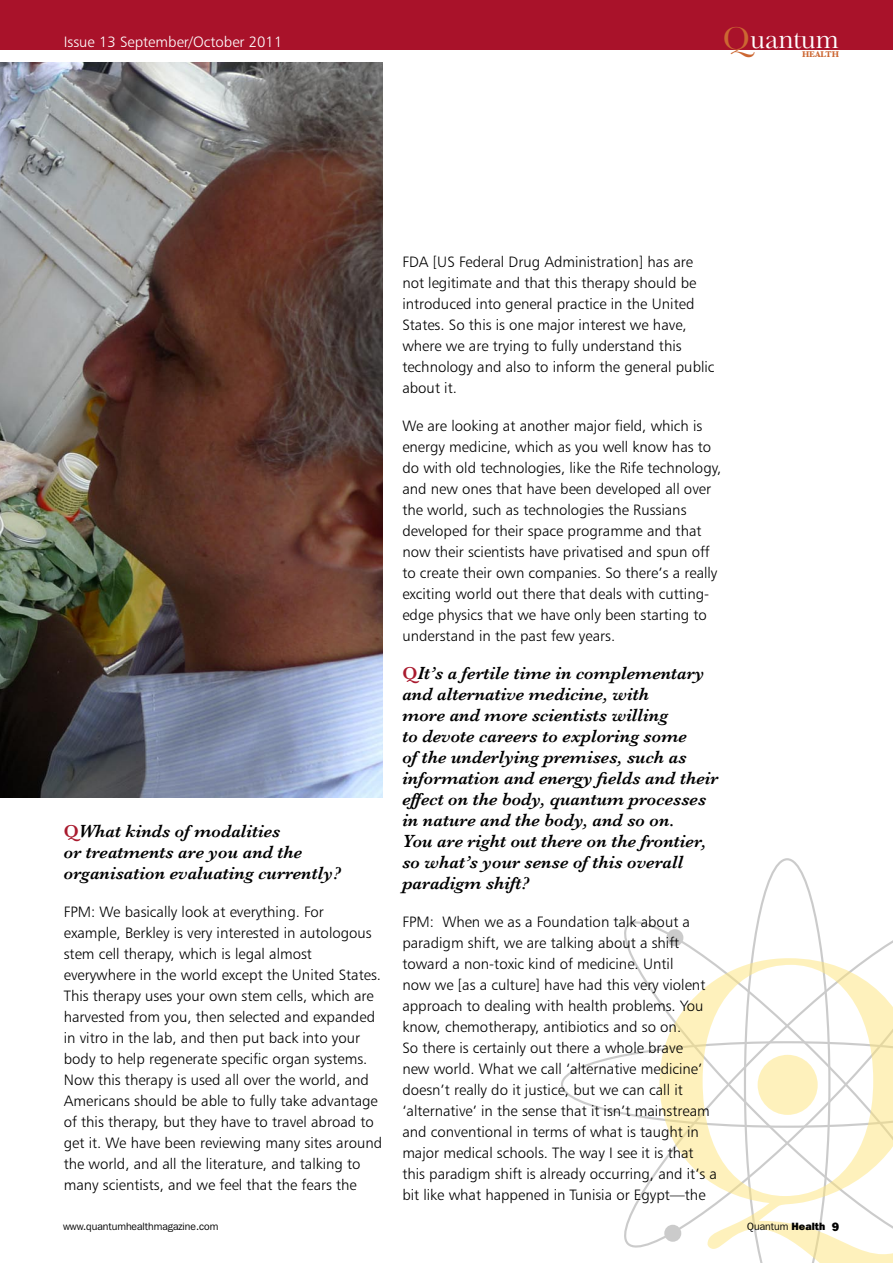
<style>
.page{position:relative;width:893px;height:1263px;background:#fff}
.page>*{position:absolute;margin:0;border:0;box-sizing:border-box;transform-origin:0 0}
.t1{font:28.8px "Baskerville";color:#fff}
.Text{font:italic 600 18px/21px "Baskerville";color:#000}
.Text-2{font:15px/21px "Humanist 777 BT Light B";color:#000}
.t2{font:15px "Humanist 777 BT Light B";color:#fff}
.t3{font:10.5px "Franklin Gothic IT Cby BT";color:#000}
.t4{font:700 8.7px "Baskerville";color:#cc6732}
.s1{font-size:33px;color:#cc6732}
.s2{font-style:normal;color:#a91a2e}
.s3{font-weight:800}
.s4{font-weight:800;font-size:12px}
</style>
<div class="page">
<svg style="left:561px;top:858px;width:332px;height:390px"></svg>
<div style="left:667px;top:930px;width:15px;height:15px;background:#cbcbcb;border-radius:50%"></div>
<div style="left:666px;top:929px;width:17px;height:17px;border:2px solid #bfbfbf;border-radius:50%"></div>
<svg style="left:659px;top:958px;width:234px;height:305px"></svg>
<div style="left:0;top:0;width:893px;height:49px;background:#a9122a"></div>
<img style="left:0;top:62px;width:383px;height:736px">
<p class="t2" style="left:64px;top:33px;width:220px">Issue 13 September/October 2011</p>
<h1 class="t1" style="left:723px;top:22px;width:118px"><span class="s1">Q</span>uantum</h1>
<p class="t4" style="left:802px;top:49px;width:39px">HEALTH</p>
<p class="Text" style="left:64px;top:821px;width:279px"><span class="s2">Q</span>What kinds of modalities<br>or treatments are you and the organisation evaluating currently?</p>
<p class="Text-2" style="left:64px;top:901px;width:320px">FPM: We basically look at everything. For example, Berkley is very interested in autologous stem cell therapy, which is legal almost everywhere in the world except the United States.<br>This therapy uses your own stem cells, which are harvested from you, then selected and expanded in vitro in the lab, and then put back into your body to help regenerate specific organ systems.<br>Now this therapy is used all over the world, and Americans should be able to fully take advantage of this therapy, but they have to travel abroad to get it. We have been reviewing many sites around the world, and all the literature, and talking to many scientists, and we feel that the fears the</p>
<p class="Text-2" style="left:402px;top:251px;width:314px">FDA [US Federal Drug Administration] has are not legitimate and that this therapy should be introduced into general practice in the United States. So this is one major interest we have, where we are trying to fully understand this technology and also to inform the general public about it.</p>
<p class="Text-2" style="left:402px;top:415px;width:320px">We are looking at another major field, which is energy medicine, which as you well know has to do with old technologies, like the Rife technology, and new ones that have been developed all over the world, such as technologies the Russians developed for their space programme and that now their scientists have privatised and spun off to create their own companies. So there’s a really exciting world out there that deals with cutting&shy;edge physics that we have only been starting to understand in the past few years.</p>
<p class="Text" style="left:402px;top:662px;width:317px"><span class="s2">Q</span>It’s a fertile time in complementary and alternative medicine, with<br>more and more scientists willing<br>to devote careers to exploring some<br>of the underlying premises, such as information and energy fields and their effect on the body, quantum processes in nature and the body, and so on.<br>You are right out there on the frontier, so what’s your sense of this overall paradigm shift?</p>
<p class="Text-2" style="left:402px;top:911px;width:316px">FPM: When we as a Foundation talk about a paradigm shift, we are talking about a shift toward a non-toxic kind of medicine. Until<br>now we [as a culture] have had this very violent approach to dealing with health problems. You know, chemotherapy, antibiotics and so on.<br>So there is certainly out there a whole brave<br>new world. What we call ‘alternative medicine’ doesn’t really do it justice, but we can call it ‘alternative’ in the sense that it isn’t mainstream and conventional in terms of what is taught in major medical schools. The way I see it is that this paradigm shift is already occurring, and it’s a bit like what happened in Tunisia or Egypt—the</p>
<p class="t3" style="left:63px;top:1220px;width:157px">www.quantumhealthmagazine.com</p>
<p class="t3" style="left:747px;top:1220px;width:93px">Quantum <span class="s3">Health</span> <span class="s4">9</span></p>
</div>
